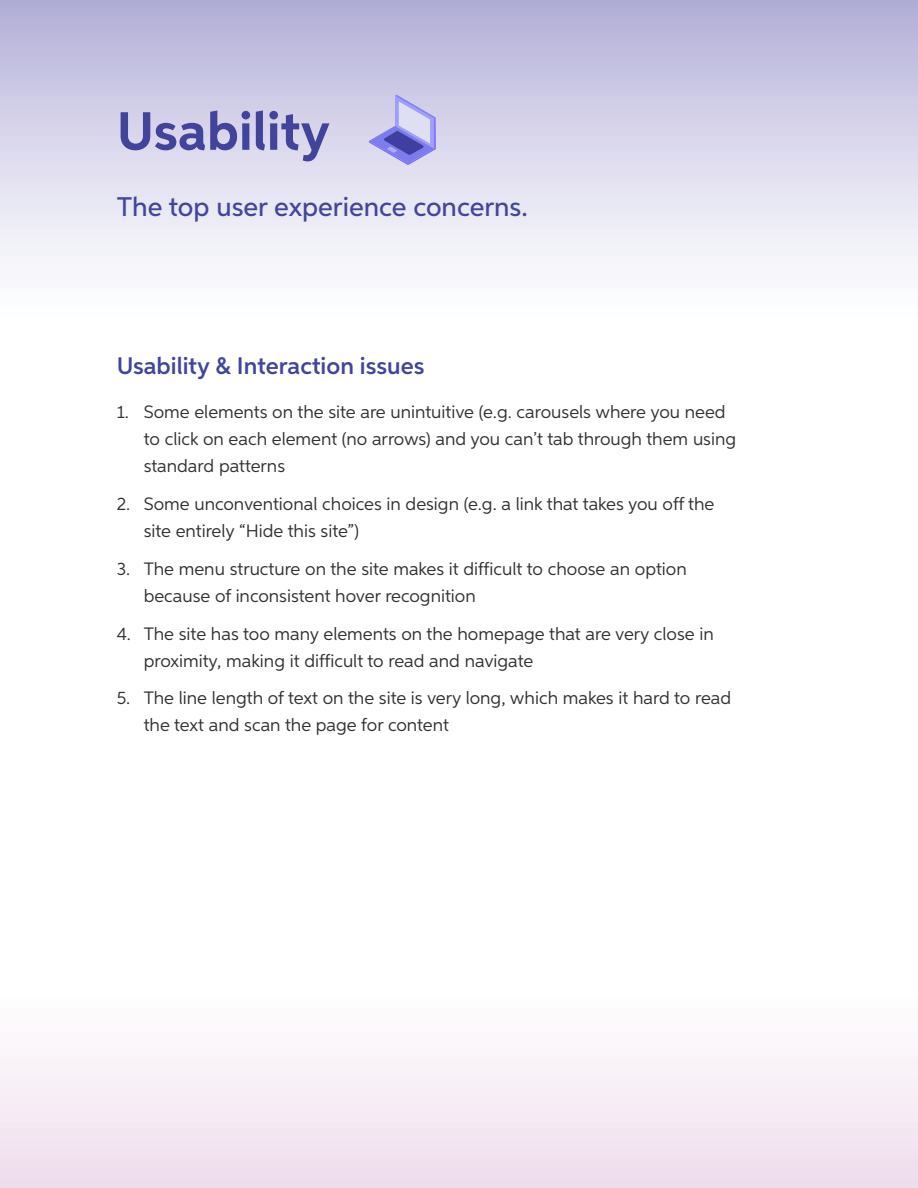
<style>
.page{position:relative;width:918px;height:1188px;background:#fff}
.page>*{position:absolute;margin:0;border:0;box-sizing:border-box;transform-origin:0 0}
.t1{font:700 54px "Aspira";color:#42439b}
.t2{font:500 27px "Aspira";color:#41459c}
.t3{font:600 24px "Aspira";color:#41459c}
.t4{font:18px/27px "Aspira";color:#323030}
</style>
<div class="page">
<div style="left:0;top:935px;width:918px;height:253px;background:linear-gradient(to bottom,#fff,#efdfed)"></div>
<div style="left:0;top:0;width:918px;height:338px;background:linear-gradient(to bottom,#b5b1d9,#fff)"></div>
<svg style="left:369px;top:95px;width:67px;height:70px;background:#b1b0e6"></svg>
<p class="t1" style="left:117px;top:98px;width:215px">Usability</p>
<p class="t2" style="left:117px;top:190px;width:413px">The top user experience concerns.</p>
<p class="t3" style="left:117px;top:351px;width:309px">Usability &amp; Interaction issues</p>
<p class="t4" style="left:144px;top:398px;width:594px;text-indent:-27px">1. Some elements on the site are unintuitive (e.g. carousels where you need to click on each element (no arrows) and you can’t tab through them using standard patterns</p>
<p class="t4" style="left:144px;top:490px;width:572px;text-indent:-27px">2. Some unconventional choices in design (e.g. a link that takes you off the site entirely “Hide this site”)</p>
<p class="t4" style="left:144px;top:555px;width:545px;text-indent:-27px">3. The menu structure on the site makes it difficult to choose an option because of inconsistent hover recognition</p>
<p class="t4" style="left:144px;top:620px;width:572px;text-indent:-27px">4. The site has too many elements on the homepage that are very close in proximity, making it difficult to read and navigate</p>
<p class="t4" style="left:144px;top:685px;width:589px;text-indent:-27px">5. The line length of text on the site is very long, which makes it hard to read the text and scan the page for content</p>
</div>
